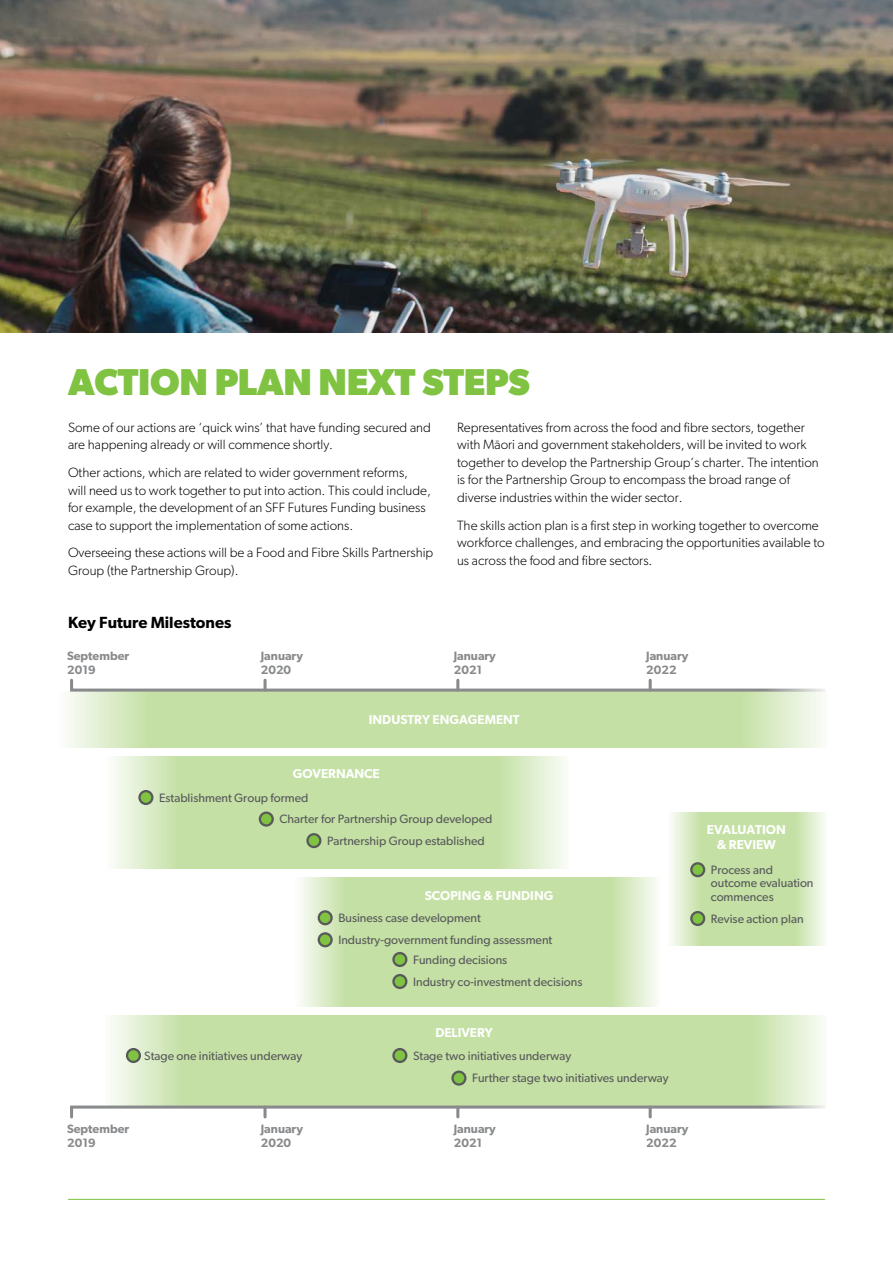
<style>
.page{position:relative;width:893px;height:1263px;background:#fff}
.page>*{position:absolute;margin:0;border:0;box-sizing:border-box;transform-origin:0 0}
.Heading1{font:700 37.5px "Gibson";letter-spacing:-.01em;color:#80c342}
.Sub1{font:600 16.2px "Gibson";color:#000}
.Body1{font:300 13.5px/17.5px "Gibson";color:#000}
.Fig_text{font:600 12.9px/14.9px "Gibson";color:#fff;text-align:center}
.Milestone_item{font:12.15px/13.4px "Gibson";color:#58595b}
.Fig_text-2{font:600 12.15px/14px "Gibson";color:#888a8c}
</style>
<div class="page">
<svg style="left:113px;top:756px;width:451px;height:112px;background:#cbe3af"></svg>
<svg style="left:672px;top:812px;width:152px;height:134px;background:#cde4b3"></svg>
<svg style="left:301px;top:877px;width:355px;height:129px;background:#cae3ad"></svg>
<svg style="left:113px;top:1015px;width:709px;height:89px;background:#c8e2ab"></svg>
<svg style="left:68px;top:692px;width:754px;height:56px;background:#c9e2ac"></svg>
<div style="left:140px;top:791px;width:12px;height:13px;background:#80c342;border-radius:50%"></div>
<div style="left:138px;top:790px;width:15px;height:15px;border:2px solid #58595b;border-radius:50%"></div>
<svg style="left:260px;top:813px;width:13px;height:12px"></svg>
<div style="left:259px;top:811px;width:15px;height:16px;border:2px solid #58595b;border-radius:50%"></div>
<div style="left:307px;top:834px;width:13px;height:13px;background:#80c342;border-radius:50%"></div>
<div style="left:306px;top:833px;width:15px;height:15px;border:2px solid #58595b;border-radius:50%"></div>
<div style="left:127px;top:1049px;width:13px;height:13px;background:#80c342;border-radius:50%"></div>
<div style="left:126px;top:1048px;width:15px;height:15px;border:2px solid #58595b;border-radius:50%"></div>
<div style="left:393px;top:1049px;width:13px;height:13px;background:#80c342;border-radius:50%"></div>
<div style="left:392px;top:1048px;width:15px;height:15px;border:2px solid #58595b;border-radius:50%"></div>
<svg style="left:453px;top:1072px;width:12px;height:12px"></svg>
<div style="left:451px;top:1070px;width:15px;height:16px;border:2px solid #58595b;border-radius:50%"></div>
<div style="left:691px;top:863px;width:13px;height:13px;background:#80c342;border-radius:50%"></div>
<div style="left:690px;top:862px;width:15px;height:15px;border:2px solid #58595b;border-radius:50%"></div>
<div style="left:691px;top:912px;width:13px;height:13px;background:#80c342;border-radius:50%"></div>
<div style="left:690px;top:911px;width:15px;height:15px;border:2px solid #58595b;border-radius:50%"></div>
<div style="left:319px;top:911px;width:13px;height:13px;background:#80c342;border-radius:50%"></div>
<div style="left:318px;top:910px;width:15px;height:15px;border:2px solid #58595b;border-radius:50%"></div>
<div style="left:319px;top:933px;width:13px;height:13px;background:#80c342;border-radius:50%"></div>
<div style="left:318px;top:932px;width:15px;height:15px;border:2px solid #58595b;border-radius:50%"></div>
<div style="left:393px;top:953px;width:13px;height:13px;background:#80c342;border-radius:50%"></div>
<div style="left:392px;top:952px;width:15px;height:15px;border:2px solid #58595b;border-radius:50%"></div>
<div style="left:393px;top:975px;width:13px;height:13px;background:#80c342;border-radius:50%"></div>
<div style="left:392px;top:974px;width:15px;height:15px;border:2px solid #58595b;border-radius:50%"></div>
<svg style="left:70px;top:1104px;width:755px;height:15px"></svg>
<svg style="left:69px;top:678px;width:756px;height:15px"></svg>
<img style="left:0;top:0;width:893px;height:333px">
<hr style="left:68px;top:1199px;width:757px;height:1px;background:#80c342">
<p class="Heading1" style="left:68px;top:360px;width:463px">ACTION PLAN NEXT STEPS</p>
<p class="Body1" style="left:68px;top:418px;width:364px">Some of our actions are ‘quick wins’ that have funding secured and are happening already or will commence shortly.</p>
<p class="Body1" style="left:68px;top:463px;width:364px">Other actions, which are related to wider government reforms,<br>will need us to work together to put into action. This could include, for example, the development of an SFF Futures Funding business case to support the implementation of some actions.</p>
<p class="Body1" style="left:68px;top:544px;width:367px">Overseeing these actions will be a Food and Fibre Skills Partnership<br>Group (the Partnership Group).</p>
<p class="Body1" style="left:457px;top:418px;width:363px">Representatives from across the food and fibre sectors, together with Māori and government stakeholders, will be invited to work together to develop the Partnership Group’s charter. The intention is for the Partnership Group to encompass the broad range of diverse industries within the wider sector.</p>
<p class="Body1" style="left:457px;top:516px;width:369px">The skills action plan is a first step in working together to overcome workforce challenges, and embracing the opportunities available to us across the food and fibre sectors.</p>
<p class="Sub1" style="left:68px;top:612px;width:165px">Key Future Milestones</p>
<p class="Fig_text-2" style="left:67px;top:648px;width:64px">September<br>2019</p>
<p class="Fig_text-2" style="left:261px;top:648px;width:44px">January<br>2020</p>
<p class="Fig_text-2" style="left:454px;top:648px;width:44px">January<br>2021</p>
<p class="Fig_text-2" style="left:646px;top:648px;width:44px">January<br>2022</p>
<p class="Fig_text" style="left:369px;top:711px;width:152px">INDUSTRY ENGAGEMENT</p>
<p class="Fig_text" style="left:293px;top:766px;width:89px">GOVERNANCE</p>
<p class="Milestone_item" style="left:159px;top:790px;width:151px">Establishment Group formed</p>
<p class="Milestone_item" style="left:279px;top:812px;width:215px">Charter for Partnership Group developed</p>
<p class="Milestone_item" style="left:327px;top:834px;width:159px">Partnership Group established</p>
<p class="Fig_text" style="left:425px;top:887px;width:130px">SCOPING &amp; FUNDING</p>
<p class="Milestone_item" style="left:338px;top:911px;width:144px">Business case development</p>
<p class="Milestone_item" style="left:338px;top:933px;width:216px">Industry-government funding assessment</p>
<p class="Milestone_item" style="left:413px;top:952px;width:96px">Funding decisions</p>
<p class="Milestone_item" style="left:413px;top:974px;width:171px">Industry co-investment decisions</p>
<p class="Fig_text" style="left:435px;top:1024px;width:59px">DELIVERY</p>
<p class="Milestone_item" style="left:144px;top:1048px;width:160px">Stage one initiatives underway</p>
<p class="Milestone_item" style="left:413px;top:1048px;width:160px">Stage two initiatives underway</p>
<p class="Milestone_item" style="left:472px;top:1071px;width:198px">Further stage two initiatives underway</p>
<p class="Fig_text-2" style="left:67px;top:1121px;width:64px">September<br>2019</p>
<p class="Fig_text-2" style="left:261px;top:1121px;width:44px">January<br>2020</p>
<p class="Fig_text-2" style="left:454px;top:1121px;width:44px">January<br>2021</p>
<p class="Fig_text-2" style="left:646px;top:1121px;width:44px">January<br>2022</p>
<p class="Fig_text" style="left:707px;top:822px;width:80px">EVALUATION &amp; REVIEW</p>
<p class="Milestone_item" style="left:711px;top:863px;width:104px">Process and outcome evaluation commences</p>
<p class="Milestone_item" style="left:711px;top:911px;width:94px">Revise action plan</p>
</div>
